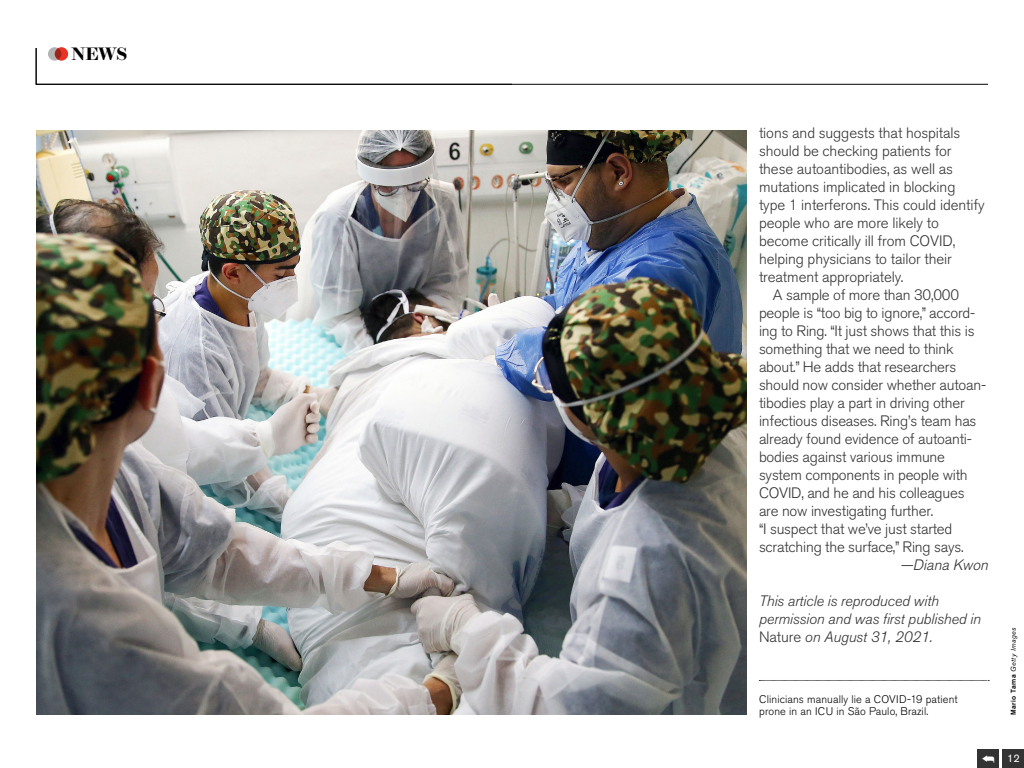
<style>
.page{position:relative;width:1024px;height:768px;background:#fff}
.page>*{position:absolute;margin:0;border:0;box-sizing:border-box;transform-origin:0 0}
.t1{font:600 18px "Brunel Deck";color:#000}
.t2{font:300 15px "Akzidenz Grotesk BQ";letter-spacing:-.015em;color:#333}
.t3{font:italic 300 15px/18px "Akzidenz Grotesk BQ";letter-spacing:-.005em;color:#333}
.t4{font:italic 300 15px "Akzidenz Grotesk BQ";color:#333}
.t5{font:300 11px/12px "Akzidenz Grotesk BE";letter-spacing:.01em;color:#000}
.t6{font:11px "Akzidenz Grotesk BE";color:#fff}
.t7{font:italic 7px "Akzidenz Grotesk BE";letter-spacing:.06em;color:#000}
.s1{font-style:normal}
.s2{font-weight:500;font-style:normal}
</style>
<div class="page">
<svg style="left:36px;top:48px;width:952px;height:37px"></svg>
<div style="left:48px;top:47px;width:13px;height:14px;background:#b3b3b3;border-radius:50%"></div>
<svg style="left:55px;top:47px;width:13px;height:14px"></svg>
<img style="left:36px;top:130px;width:711px;height:585px">
<svg style="left:759px;top:680px;width:230px;height:1px"></svg>
<div style="left:1003px;top:749px;width:21px;height:19px;background:#333"></div>
<div style="left:978px;top:749px;width:21px;height:19px;background:#333"></div>
<p class="t1" style="left:71px;top:44px;width:58px">NEWS</p>
<p class="t2" style="left:759px;top:124px;width:203px">tions and suggests that hospitals</p>
<p class="t2" style="left:759px;top:142px;width:194px">should be checking patients for</p>
<p class="t2" style="left:759px;top:160px;width:196px">these autoantibodies, as well as</p>
<p class="t2" style="left:759px;top:178px;width:198px">mutations implicated in blocking</p>
<p class="t2" style="left:759px;top:196px;width:227px">type 1 interferons. This could identify</p>
<p class="t2" style="left:759px;top:214px;width:181px">people who are more likely to</p>
<p class="t2" style="left:759px;top:232px;width:198px">become critically ill from COVID,</p>
<p class="t2" style="left:759px;top:250px;width:194px">helping physicians to tailor their</p>
<p class="t2" style="left:759px;top:268px;width:146px">treatment appropriately.</p>
<p class="t2" style="left:773px;top:286px;width:188px">A sample of more than 30,000</p>
<p class="t2" style="left:759px;top:304px;width:218px">people is “too big to ignore,” accord-</p>
<p class="t2" style="left:759px;top:322px;width:217px">ing to Ring. “It just shows that this is</p>
<p class="t2" style="left:759px;top:340px;width:196px">something that we need to think</p>
<p class="t2" style="left:759px;top:358px;width:199px">about.” He adds that researchers</p>
<p class="t2" style="left:759px;top:376px;width:229px">should now consider whether autoan-</p>
<p class="t2" style="left:759px;top:394px;width:207px">tibodies play a part in driving other</p>
<p class="t2" style="left:759px;top:412px;width:219px">infectious diseases. Ring’s team has</p>
<p class="t2" style="left:759px;top:430px;width:214px">already found evidence of autoanti-</p>
<p class="t2" style="left:759px;top:448px;width:188px">bodies against various immune</p>
<p class="t2" style="left:759px;top:466px;width:210px">system components in people with</p>
<p class="t2" style="left:759px;top:484px;width:207px">COVID, and he and his colleagues</p>
<p class="t2" style="left:759px;top:502px;width:176px">are now investigating further.</p>
<p class="t2" style="left:759px;top:520px;width:195px">“I suspect that we’ve just started</p>
<p class="t2" style="left:759px;top:538px;width:206px">scratching the surface,” Ring says.</p>
<p class="t4" style="left:900px;top:556px;width:93px">—Diana Kwon</p>
<p class="t3" style="left:759px;top:592px;width:223px">This article is reproduced with permission and was first published in<br><span class="s1">Nature</span> on August 31, 2021.</p>
<p class="t5" style="left:759px;top:693px;width:200px">Clinicians manually lie a COVID-19 patient prone in an ICU in São Paulo, Brazil.</p>
<p class="t7" style="left:1009px;top:715px;width:89px;rotate:-90deg"><span class="s2">Mario Tama</span> Getty Images</p>
<p class="t6" style="left:1007px;top:752px;width:14px">12</p>
</div>
